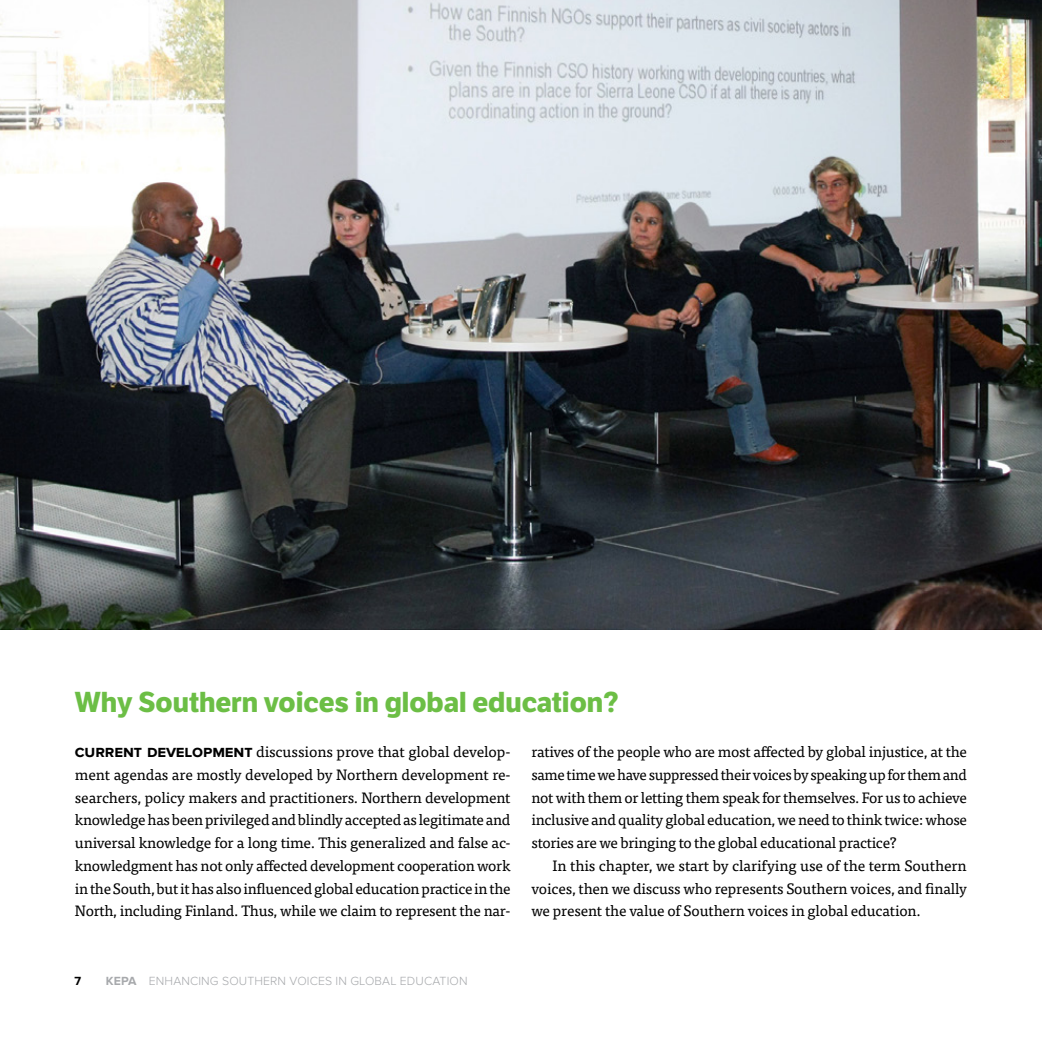
<style>
.page{position:relative;width:1042px;height:1042px;background:#fff}
.page>*{position:absolute;margin:0;border:0;box-sizing:border-box;transform-origin:0 0}
.otsikko-ltf{font:700 28px "LFT Etica";color:#6cbe45}
.leipis_alku{font:15.05px/22.8px "Tisa Pro";letter-spacing:-.02em;color:#000;text-align:justify}
.leipis-sisennys{font:15.05px/22.8px "Tisa Pro";letter-spacing:-.01em;color:#000;text-align:justify}
.t1{font:300 12.25px "Proxima Nova";letter-spacing:.01em;color:#a7a9ac}
.t2{font:700 12.25px "Proxima Nova";color:#000}
.s1{font-family:"Proxima Nova";font-weight:700;font-size:16.62px}
.s2{font-weight:700}
</style>
<div class="page">
<img style="left:0;top:0;width:1042px;height:629px">
<p class="otsikko-ltf" style="left:75px;top:684px;width:546px">Why Southern voices in global education?</p>
<p class="leipis_alku" style="left:531px;top:739px;width:437px">ratives of the people who are most affected by global injustice, at the same time we have suppressed their voices by speaking up for them and not with them or letting them speak for themselves. For us to achieve inclusive and quality global education, we need to think twice: whose stories are we bringing to the global educational practice?</p>
<p class="leipis-sisennys" style="left:531px;top:853px;width:437px;text-indent:21px">In this chapter, we start by clarifying use of the term Southern voices, then we discuss who represents Southern voices, and finally we present the value of Southern voices in global education.</p>
<p class="leipis_alku" style="left:75px;top:739px;width:437px"><span class="s1">current development</span> discussions prove that global develop&shy;ment agendas are mostly developed by Northern development re&shy;searchers, policy makers and practitioners. Northern development knowledge has been privileged and blindly accepted as legitimate and universal knowledge for a long time. This generalized and false ac&shy;knowledgment has not only affected development cooperation work in the South, but it has also influenced global education practice in the North, including Finland. Thus, while we claim to represent the nar-</p>
<p class="t2" style="left:74px;top:973px;width:8px">7</p>
<p class="t1" style="left:106px;top:973px;width:363px"><span class="s2">KEPA</span> ENHANCING SOUTHERN VOICES IN GLOBAL EDUCATION</p>
</div>
